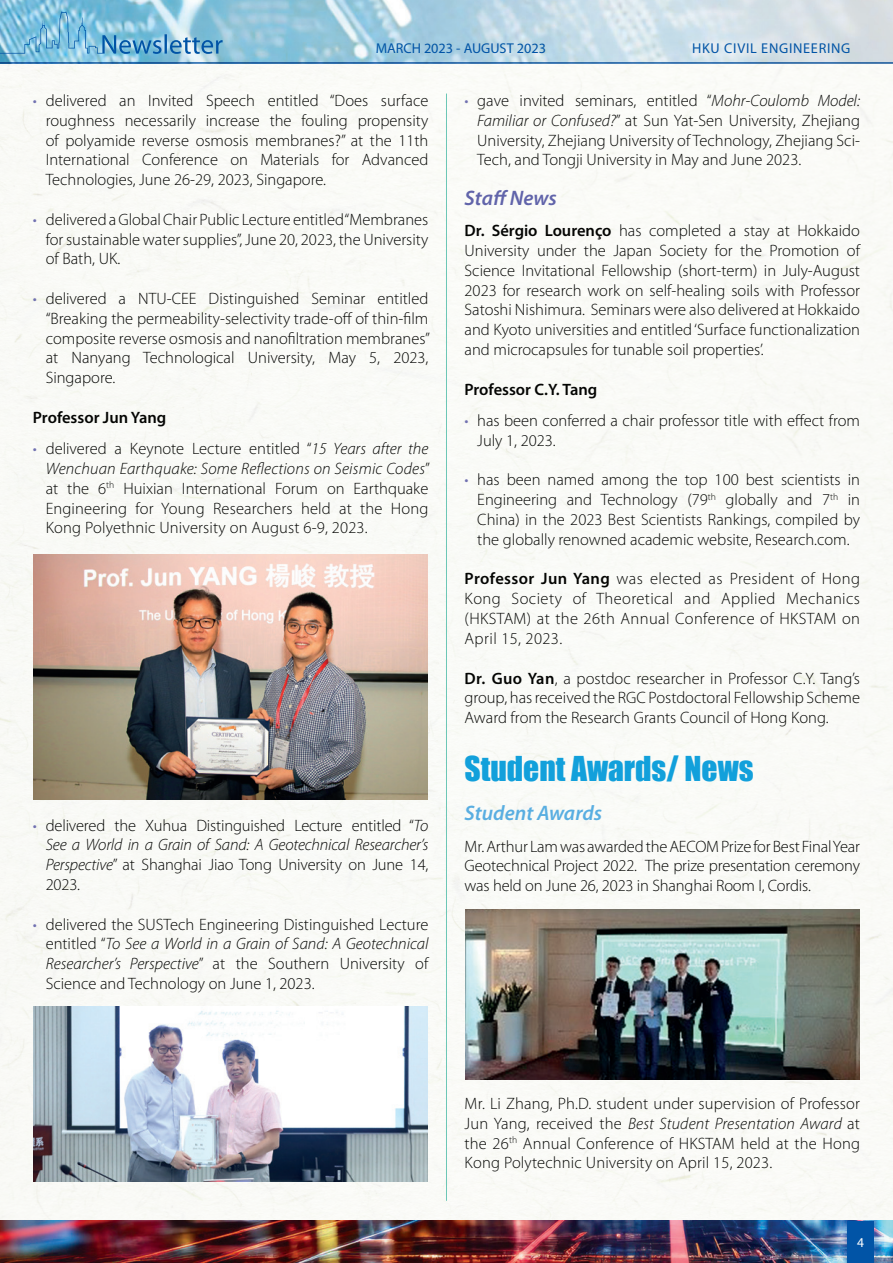
<style>
.page{position:relative;width:893px;height:1263px;background:#fff}
.page>*{position:absolute;margin:0;border:0;box-sizing:border-box;transform-origin:0 0}
.t1{font:31.5px "Impact";color:#12a0db}
.t2{font:italic 600 21px "Myriad Pro";color:#59aee1}
.t3{font:italic 600 21px "Myriad Pro";color:#6164aa}
.t4{font:300 16.5px/19.8px "Myriad Pro";color:#040503;text-align:justify}
.t5{font:600 16.5px "Myriad Pro";color:#040503}
.t6{font:14.25px "Myriad Pro";color:#0154a6}
.t7{font:14.25px "Myriad Pro";letter-spacing:.05em;color:#0154a6}
.t8{font:13.5px "Myriad Pro";color:#fff}
.s1{color:#7171b1}
.s2{font-style:italic}
.s3{font-weight:600}
</style>
<div class="page">
<img style="left:0;top:64px;width:893px;height:1156px">
<img style="left:0;top:0;width:893px;height:62px">
<img style="left:0;top:1220px;width:893px;height:43px">
<svg style="left:0;top:12px;width:223px;height:42px;background:#7fbcda"></svg>
<hr style="left:0;top:62px;width:893px;height:2px;background:#0154a6">
<div style="left:847px;top:1221px;width:27px;height:42px;background:#0154a6"></div>
<hr style="left:446px;top:94px;width:1px;height:1107px;background:#6cc7b6">
<img style="left:34px;top:554px;width:394px;height:245px">
<img style="left:34px;top:1007px;width:394px;height:174px">
<img style="left:465px;top:910px;width:394px;height:170px">
<p class="t6" style="left:376px;top:40px;width:172px">MARCH 2023 - AUGUST 2023</p>
<p class="t7" style="left:692px;top:40px;width:160px">HKU CIVIL ENGINEERING</p>
<p class="t4" style="left:46px;top:90px;width:384px;text-indent:-13px"><span class="s1">•</span> delivered an Invited Speech entitled “Does surface roughness necessarily increase the fouling propensity of polyamide reverse osmosis membranes?” at the 11th International Conference on Materials for Advanced Technologies, June 26-29, 2023, Singapore.</p>
<p class="t4" style="left:46px;top:209px;width:384px;text-indent:-13px"><span class="s1">•</span> delivered a Global Chair Public Lecture entitled “Membranes for sustainable water supplies”, June 20, 2023, the University of Bath, UK.</p>
<p class="t4" style="left:46px;top:288px;width:386px;text-indent:-13px"><span class="s1">•</span> delivered a NTU-CEE Distinguished Seminar entitled “Breaking the permeability-selectivity trade-off of thin-film composite reverse osmosis and nanofiltration membranes” at Nanyang Technological University, May 5, 2023, Singapore.</p>
<p class="t5" style="left:33px;top:407px;width:135px">Professor Jun Yang</p>
<p class="t4" style="left:46px;top:439px;width:386px;text-indent:-13px"><span class="s1">•</span> delivered a Keynote Lecture entitled “<span class="s2">15 Years after the Wenchuan Earthquake: Some Reflections on Seismic Codes</span>” at the 6<sup>th</sup> Huixian International Forum on Earthquake Engineering for Young Researchers held at the Hong Kong Polyethnic University on August 6-9, 2023.</p>
<p class="t4" style="left:46px;top:815px;width:384px;text-indent:-13px"><span class="s1">•</span> delivered the Xuhua Distinguished Lecture entitled “<span class="s2">To See a World in a Grain of Sand: A Geotechnical Researcher’s Perspective</span>” at Shanghai Jiao Tong University on June 14, 2023.</p>
<p class="t4" style="left:46px;top:914px;width:384px;text-indent:-13px"><span class="s1">•</span> delivered the SUSTech Engineering Distinguished Lecture entitled “<span class="s2">To See a World in a Grain of Sand: A Geotechnical Researcher’s Perspective</span>” at the Southern University of Science and Technology on June 1, 2023.</p>
<p class="t4" style="left:477px;top:90px;width:384px;text-indent:-13px"><span class="s1">•</span> gave invited seminars, entitled “<span class="s2">Mohr-Coulomb Model:<br>Familiar or Confused?</span>” at Sun Yat-Sen University, Zhejiang University, Zhejiang University of Technology, Zhejiang Sci-Tech, and Tongji University in May and June 2023.</p>
<p class="t3" style="left:465px;top:184px;width:94px">Staff News</p>
<p class="t4" style="left:465px;top:221px;width:397px"><span class="s3">Dr. Sérgio Lourenço</span> has completed a stay at Hokkaido University under the Japan Society for the Promotion of Science Invitational Fellowship (short-term) in July-August 2023 for research work on self-healing soils with Professor Satoshi Nishimura. Seminars were also delivered at Hokkaido and Kyoto universities and entitled ‘Surface functionalization and microcapsules for tunable soil properties’.</p>
<p class="t5" style="left:465px;top:378px;width:134px">Professor C.Y. Tang</p>
<p class="t4" style="left:477px;top:410px;width:384px;text-indent:-13px"><span class="s1">•</span> has been conferred a chair professor title with effect from<br>July 1, 2023.</p>
<p class="t4" style="left:477px;top:470px;width:384px;text-indent:-13px"><span class="s1">•</span> has been named among the top 100 best scientists in Engineering and Technology (79<sup>th</sup> globally and 7<sup>th</sup> in China) in the 2023 Best Scientists Rankings, compiled by the globally renowned academic website, Research.com.</p>
<p class="t4" style="left:465px;top:569px;width:397px"><span class="s3">Professor Jun Yang</span> was elected as President of Hong Kong Society of Theoretical and Applied Mechanics (HKSTAM) at the 26th Annual Conference of HKSTAM on April 15, 2023.</p>
<p class="t4" style="left:465px;top:668px;width:397px"><span class="s3">Dr. Guo Yan</span>, a postdoc researcher in Professor C.Y. Tang’s group, has received the RGC Postdoctoral Fellowship Scheme Award from the Research Grants Council of Hong Kong.</p>
<h1 class="t1" style="left:465px;top:744px;width:290px">Student Awards/ News</h1>
<p class="t2" style="left:465px;top:800px;width:139px">Student Awards</p>
<p class="t4" style="left:465px;top:836px;width:397px">Mr. Arthur Lam was awarded the AECOM Prize for Best Final Year Geotechnical Project 2022. The prize presentation ceremony was held on June 26, 2023 in Shanghai Room I, Cordis.</p>
<p class="t4" style="left:465px;top:1093px;width:397px">Mr. Li Zhang, Ph.D. student under supervision of Professor Jun Yang, received the <span class="s2">Best Student Presentation Award</span> at the 26<sup>th</sup> Annual Conference of HKSTAM held at the Hong Kong Polytechnic University on April 15, 2023.</p>
<p class="t8" style="left:857px;top:1234px;width:8px">4</p>
</div>
